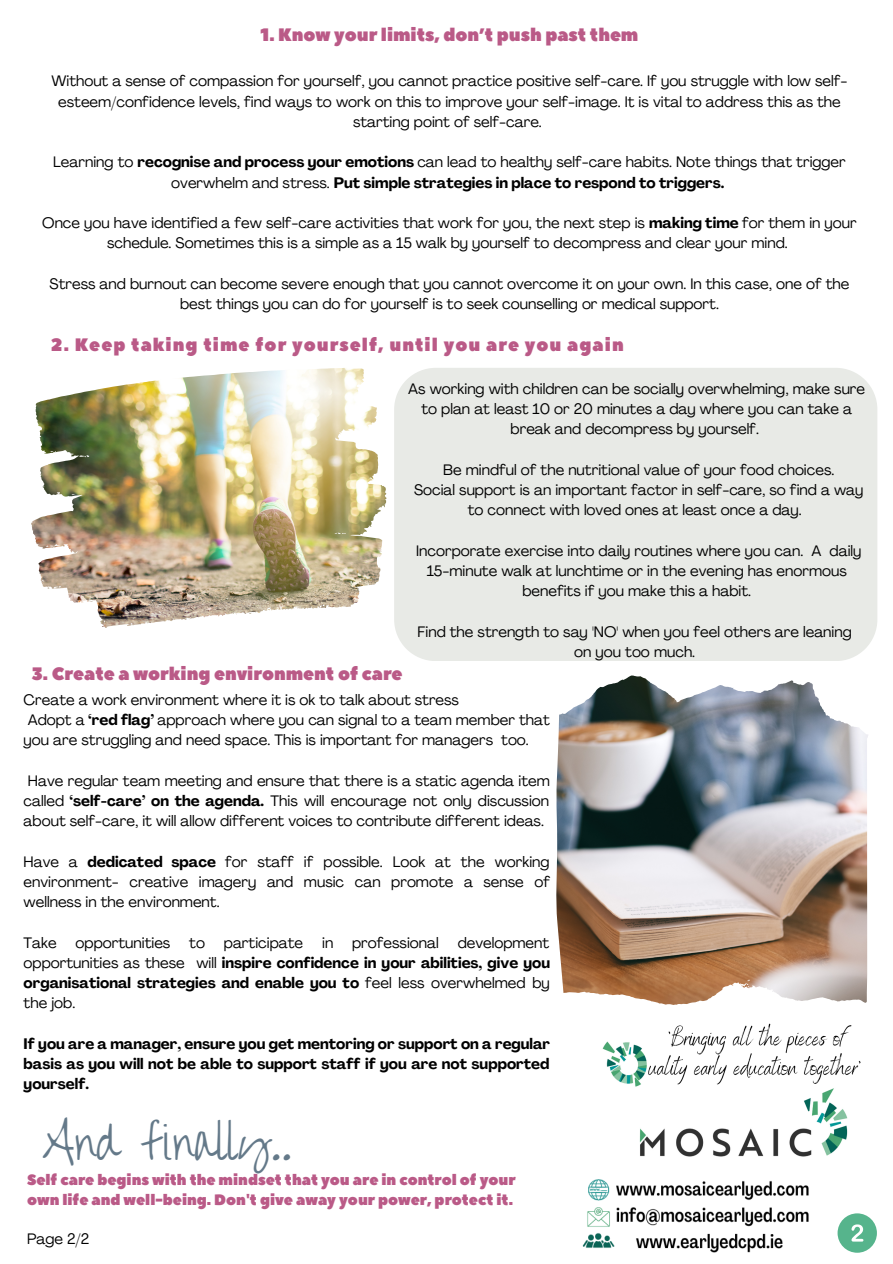
<style>
.page{position:relative;width:893px;height:1264px;background:#fff}
.page>*{position:absolute;margin:0;border:0;box-sizing:border-box;transform-origin:0 0}
.t1{font:43.95px "Overthe Rainbow";color:#647989}
.t2{font:18px "Peace Sans";color:#ba5a87}
.t3{font:18px "Peace Sans";letter-spacing:.06em;color:#ba5a87}
.t4{font:15px/20.2px "Agrandir";color:#000;text-align:center}
.t5{font:700 15px/20.2px "Agrandir";color:#000;text-align:justify}
.t6{font:15px/20.2px "Peace Sans";color:#ba5a87}
.s1{font-weight:700}
.s2{font-weight:400}
</style>
<div class="page">
<img style="left:31px;top:368px;width:846px;height:885px">
<div style="left:837px;top:1213px;width:39px;height:39px;background:#56b48c;border-radius:50%"></div>
<svg style="left:851px;top:1224px;width:12px;height:17px"></svg>
<div style="left:394px;top:368px;width:483px;height:293px;background:#e8eae6"></div>
<img style="left:335px;top:382px;width:51px;height:113px">
<img style="left:596px;top:1019px;width:281px;height:143px">
<img style="left:575px;top:1170px;width:241px;height:83px">
<img style="left:650px;top:680px;width:218px;height:54px">
<p class="t2" style="left:260px;top:23px;width:379px">1. Know your limits, don’t push past them</p>
<p class="t4" style="left:51px;top:72px;width:797px">Without a sense of compassion for yourself, you cannot practice positive self-care. If you struggle with low self&shy;esteem/confidence levels, find ways to work on this to improve your self-image. It is vital to address this as the starting point of self-care.</p>
<p class="t4" style="left:53px;top:153px;width:794px">Learning to <span class="s1">recognise and process your emotions</span> can lead to healthy self-care habits. Note things that trigger overwhelm and stress. <span class="s1">Put simple strategies in place to respond to triggers.</span></p>
<p class="t4" style="left:42px;top:214px;width:816px">Once you have identified a few self-care activities that work for you, the next step is <span class="s1">making time</span> for them in your schedule. Sometimes this is a simple as a 15 walk by yourself to decompress and clear your mind.</p>
<p class="t4" style="left:50px;top:275px;width:801px">Stress and burnout can become severe enough that you cannot overcome it on your own. In this case, one of the best things you can do for yourself is to seek counselling or medical support.</p>
<p class="t3" style="left:51px;top:332px;width:574px">2. Keep taking time for yourself, until you are you again</p>
<p class="t4" style="left:408px;top:380px;width:458px">As working with children can be socially overwhelming, make sure to plan at least 10 or 20 minutes a day where you can take a break and decompress by yourself.</p>
<p class="t4" style="left:443px;top:461px;width:392px">Be mindful of the nutritional value of your food choices.</p>
<p class="t4" style="left:414px;top:481px;width:451px">Social support is an important factor in self-care, so find a way to connect with loved ones at least once a day.</p>
<p class="t4" style="left:416px;top:542px;width:447px">Incorporate exercise into daily routines where you can. A daily<br>15-minute walk at lunchtime or in the evening has enormous benefits if you make this a habit.</p>
<p class="t4" style="left:417px;top:623px;width:435px">Find the strength to say 'NO' when you feel others are leaning</p>
<p class="t4" style="left:574px;top:643px;width:122px">on you too much.</p>
<p class="t4" style="left:24px;top:690px;width:437px">Create a work environment where it is ok to talk about stress</p>
<p class="t4" style="left:24px;top:711px;width:527px;text-align:left">Adopt a <span class="s1">‘red flag’</span> approach where you can signal to a team member that you are struggling and need space. This is important for managers too.</p>
<p class="t4" style="left:24px;top:771px;width:527px;text-align:justify">Have regular team meeting and ensure that there is a static agenda item called <span class="s1">‘self-care’ on the agenda.</span> This will encourage not only discussion about self-care, it will allow different voices to contribute different ideas.</p>
<p class="t4" style="left:24px;top:852px;width:528px;text-align:justify">Have a <span class="s1">dedicated space</span> for staff if possible. Look at the working environment- creative imagery and music can promote a sense of wellness in the environment.</p>
<p class="t4" style="left:24px;top:933px;width:35px">Take</p>
<p class="t4" style="left:76px;top:933px;width:96px">opportunities</p>
<p class="t4" style="left:189px;top:933px;width:17px">to</p>
<p class="t4" style="left:224px;top:933px;width:81px">participate</p>
<p class="t4" style="left:322px;top:933px;width:13px">in</p>
<p class="t4" style="left:352px;top:933px;width:88px">professional</p>
<p class="t2" style="left:32px;top:662px;width:372px">3. Create a working environment of care</p>
<p class="t5" style="left:24px;top:933px;width:528px;text-indent:434px"><span class="s2">development opportunities as these will</span> inspire confidence in your abilities, give you organisational strategies and enable you to <span class="s2">feel less overwhelmed by the job.</span></p>
<p class="t5" style="left:24px;top:1034px;width:528px">If you are a manager, ensure you get mentoring or support on a regular basis as you will not be able to support staff if you are not supported yourself.</p>
<p class="t1" style="left:42px;top:1119px;width:251px">And finally..</p>
<p class="t6" style="left:27px;top:1170px;width:490px">Self care begins with the mindset that you are in control of your own life and well-being. Don't give away your power, protect it.</p>
<p class="t4" style="left:27px;top:1230px;width:64px">Page 2/2</p>
</div>
